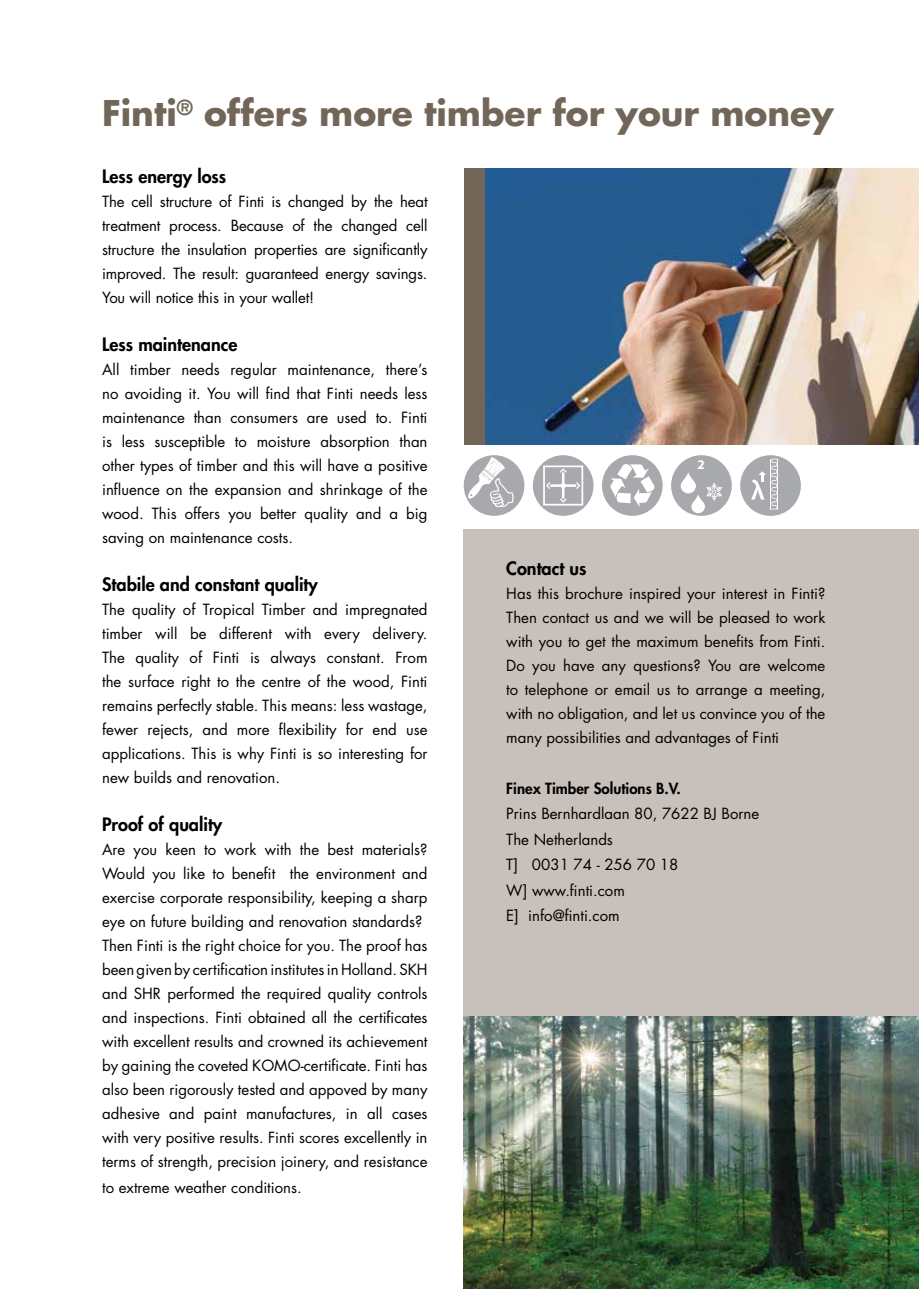
<style>
.page{position:relative;width:919px;height:1289px;background:#fff}
.page>*{position:absolute;margin:0;border:0;box-sizing:border-box;transform-origin:0 0}
.t1{font:700 34.5px "Futura Std";color:#726658}
.t2{font:800 18px "Futura Std";color:#000}
.t3{font:15px/24px "Futura Std";color:#000;text-align:justify}
.t4{font:800 15px "Futura Std";color:#000}
.t5{font:700 13.35px "Myriad Pro";color:#fff}
</style>
<div class="page">
<div style="left:463px;top:529px;width:455px;height:696px;background:#c8c1bb"></div>
<div style="left:463px;top:168px;width:71px;height:276px;background:#726658"></div>
<img style="left:485px;top:168px;width:433px;height:276px">
<div style="left:463px;top:455px;width:61px;height:61px;background:#a7a9ac;border-radius:50%"></div>
<svg style="left:467px;top:455px;width:46px;height:52px"></svg>
<div style="left:602px;top:455px;width:60px;height:61px;background:#a7a9ac;border-radius:50%"></div>
<svg style="left:610px;top:464px;width:44px;height:43px"></svg>
<div style="left:671px;top:455px;width:60px;height:61px;background:#a7a9ac;border-radius:50%"></div>
<svg style="left:679px;top:473px;width:43px;height:40px"></svg>
<div style="left:740px;top:455px;width:60px;height:61px;background:#a7a9ac;border-radius:50%"></div>
<svg style="left:751px;top:458px;width:26px;height:51px"></svg>
<hr style="left:777px;top:458px;width:1px;height:51px;background:#fff">
<hr style="left:770px;top:458px;width:1px;height:51px;background:#fff">
<img style="left:463px;top:1016px;width:455px;height:272px">
<div style="left:533px;top:455px;width:60px;height:61px;background:#a7a9ac;border-radius:50%"></div>
<div style="left:543px;top:465px;width:40px;height:40px;border:2px solid #fff"></div>
<svg style="left:546px;top:468px;width:34px;height:34px"></svg>
<div style="left:550px;top:484px;width:26px;height:3px;border:2px solid #fff"></div>
<h1 class="t1" style="left:102px;top:90px;width:733px">Finti<sup>®</sup> offers more timber for your money</h1>
<p class="t2" style="left:102px;top:165px;width:126px">Less energy loss</p>
<p class="t3" style="left:102px;top:189px;width:327px">The cell structure of Finti is changed by the heat treatment process. Because of the changed cell structure the insulation properties are significantly improved. The result: guaranteed energy savings.<br>You will notice this in your wallet!</p>
<p class="t2" style="left:102px;top:333px;width:137px">Less maintenance</p>
<p class="t3" style="left:102px;top:357px;width:327px">All timber needs regular maintenance, there’s no avoiding it. You will find that Finti needs less maintenance than consumers are used to. Finti is less susceptible to moisture absorption than other types of timber and this will have a positive influence on the expansion and shrinkage of the wood. This offers you better quality and a big saving on maintenance costs.</p>
<p class="t2" style="left:102px;top:573px;width:217px">Stabile and constant quality</p>
<p class="t3" style="left:102px;top:597px;width:327px">The quality of Tropical Timber and impregnated timber will be different with every delivery.<br>The quality of Finti is always constant. From the surface right to the centre of the wood, Finti remains perfectly stable. This means: less wastage, fewer rejects, and more flexibility for end use applications. This is why Finti is so interesting for new builds and renovation.</p>
<p class="t2" style="left:102px;top:813px;width:122px">Proof of quality</p>
<p class="t3" style="left:102px;top:837px;width:327px;text-align:left">Are you keen to work with the best materials?<br>Would you like to benefit the environment and exercise corporate responsibility, keeping a sharp eye on future building and renovation standards?<br>Then Finti is the right choice for you. The proof has been given by certification institutes in Holland. SKH and SHR performed the required quality controls and inspections. Finti obtained all the certificates with excellent results and crowned its achievement by gaining the coveted KOMO-certificate. Finti has also been rigorously tested and appoved by many adhesive and paint manufactures, in all cases with very positive results. Finti scores excellently in terms of strength, precision joinery, and resistance</p>
<p class="t3" style="left:102px;top:1175px;width:201px">to extreme weather conditions.</p>
<p class="t5" style="left:697px;top:456px;width:9px">2</p>
<p class="t2" style="left:506px;top:556px;width:82px">Contact us</p>
<p class="t3" style="left:506px;top:581px;width:320px">Has this brochure inspired your interest in Finti?<br>Then contact us and we will be pleased to work with you to get the maximum benefits from Finti.<br>Do you have any questions? You are welcome to telephone or email us to arrange a meeting, with no obligation, and let us convince you of the many possibilities and advantages of Finti</p>
<p class="t4" style="left:506px;top:778px;width:176px">Finex Timber Solutions B.V.</p>
<p class="t3" style="left:506px;top:801px;width:254px;line-height:25.5px;text-align:left">Prins Bernhardlaan 80, 7622 BJ Borne<br>The Netherlands<br>T] 0031 74 - 256 70 18<br>W] www.finti.com<br>E] info@finti.com</p>
</div>
